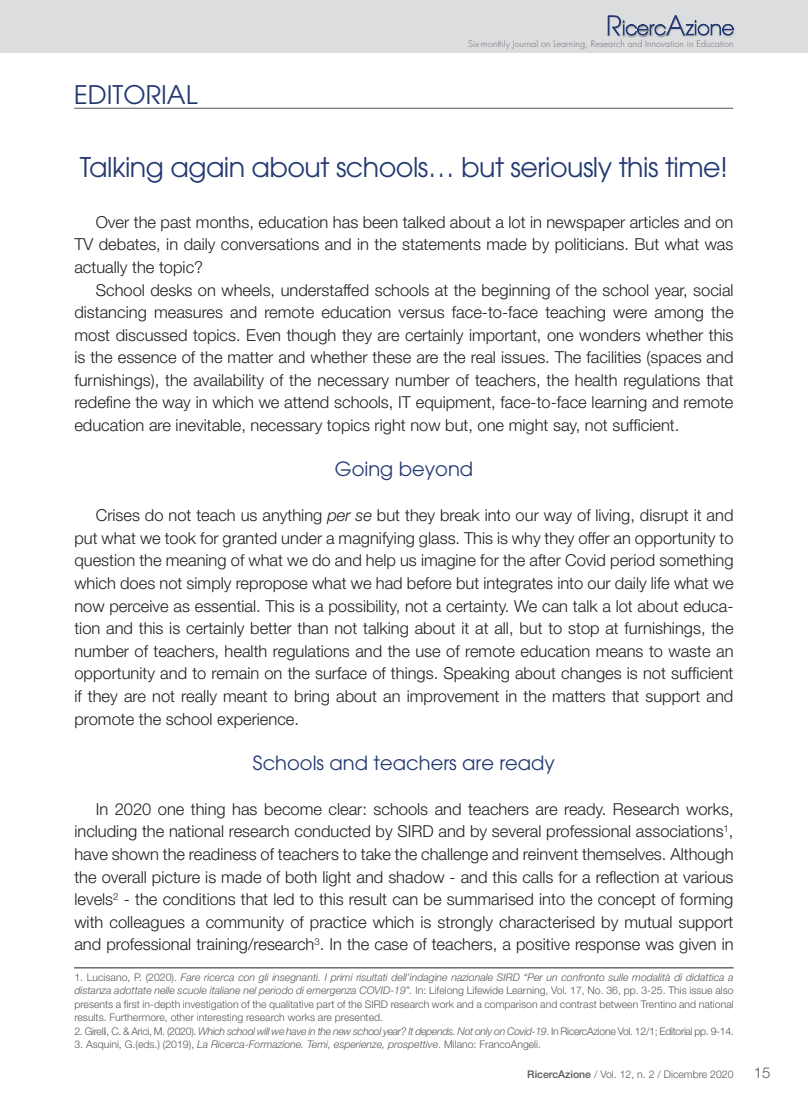
<style>
.page{position:relative;width:808px;height:1106px;background:#fff}
.page>*{position:absolute;margin:0;border:0;box-sizing:border-box;transform-origin:0 0}
.t1{font:27px "Avant Garde LT";letter-spacing:-.02em;color:#233971}
.t2{font:25.5px "Avant Garde LT";color:#233971}
.t3{font:19.5px "Avant Garde LT";color:#233971}
.t4{font:300 16.5px/22.5px "Helvetica Neue LT";color:#231f20;text-align:justify}
.t5{font:300 15px "Helvetica Neue CE";color:#57585a}
.t6{font:300 10.5px/13.5px "Helvetica Neue LT";letter-spacing:-.02em;color:#57585a;text-align:justify}
.t7{font:italic 300 10.5px "Helvetica Neue LT";color:#57585a}
.t8{font:300 10.5px "Helvetica Neue CE";color:#57585a}
.t9{font:300 9px "Futura";letter-spacing:.01em;color:#6c6d70}
.s1{font-style:italic}
.s2{font-style:normal}
.s3{font-weight:500}
</style>
<div class="page">
<div style="left:0;top:0;width:808px;height:53px;background:#dcdddf"></div>
<div style="left:606px;top:15px;width:18px;height:23px;background:#231f20;opacity:.3"></div>
<div style="left:621px;top:19px;width:47px;height:19px;background:#231f20;opacity:.5"></div>
<div style="left:664px;top:13px;width:20px;height:24px;background:#dcdddf"></div>
<div style="left:665px;top:14px;width:22px;height:24px;background:#dcdddf"></div>
<div style="left:684px;top:19px;width:52px;height:19px;background:#231f20;opacity:.3"></div>
<svg style="left:608px;top:15px;width:126px;height:21px"></svg>
<hr style="left:74px;top:967px;width:659px;height:1px;background:#231f20">
<hr style="left:74px;top:108px;width:659px;height:1px;background:#57585a">
<h2 class="t2" style="left:74px;top:80px;width:125px">EDITORIAL</h2>
<p class="t9" style="left:468px;top:38px;width:267px">Six-monthly Journal on Learning, Research and Innovation in Education</p>
<h1 class="t1" style="left:80px;top:151px;width:650px">Talking again about schools… but seriously this time!</h1>
<p class="t4" style="left:74px;top:210px;width:660px;text-indent:21px">Over the past months, education has been talked about a lot in newspaper articles and on TV debates, in daily conversations and in the statements made by politicians. But what was actually the topic?</p>
<p class="t4" style="left:74px;top:278px;width:661px;text-indent:21px">School desks on wheels, understaffed schools at the beginning of the school year, social distancing measures and remote education versus face-to-face teaching were among the most discussed topics. Even though they are certainly important, one wonders whether this is the essence of the matter and whether these are the real issues. The facilities (spaces and furnishings), the availability of the necessary number of teachers, the health regulations that redefine the way in which we attend schools, IT equipment, face-to-face learning and remote education are inevitable, necessary topics right now but, one might say, not sufficient.</p>
<p class="t3" style="left:335px;top:457px;width:140px">Going beyond</p>
<p class="t4" style="left:74px;top:504px;width:661px;text-indent:21px">Crises do not teach us anything <span class="s1">per se</span> but they break into our way of living, disrupt it and put what we took for granted under a magnifying glass. This is why they offer an opportunity to question the meaning of what we do and help us imagine for the after Covid period something which does not simply repropose what we had before but integrates into our daily life what we now perceive as essential. This is a possibility, not a certainty. We can talk a lot about educa&shy;tion and this is certainly better than not talking about it at all, but to stop at furnishings, the number of teachers, health regulations and the use of remote education means to waste an opportunity and to remain on the surface of things. Speaking about changes is not sufficient if they are not really meant to bring about an improvement in the matters that support and promote the school experience.</p>
<p class="t3" style="left:253px;top:751px;width:304px">Schools and teachers are ready</p>
<p class="t4" style="left:74px;top:797px;width:661px;text-indent:21px">In 2020 one thing has become clear: schools and teachers are ready. Research works, including the national research conducted by SIRD and by several professional associations<sup>1</sup>, have shown the readiness of teachers to take the challenge and reinvent themselves. Although the overall picture is made of both light and shadow - and this calls for a reflection at various levels<sup>2</sup> - the conditions that led to this result can be summarised into the concept of forming with colleagues a community of practice which is strongly characterised by mutual support and professional training/research<sup>3</sup>. In the case of teachers, a positive response was given in</p>
<p class="t6" style="left:74px;top:970px;width:661px">1. Lucisano, P. (2020). <span class="s1">Fare ricerca con gli insegnanti. I primi risultati dell’indagine nazionale SIRD “Per un confronto sulle modalità di didattica a distanza adottate nelle scuole italiane nel periodo di emergenza COVID-19”.</span> In: Lifelong Lifewide Learning, Vol. 17, No. 36, pp. 3-25. This issue also presents a first in-depth investigation of the qualitative part of the SIRD research work and a comparison and contrast between Trentino and national results. Furthermore, other interesting research works are presented.</p>
<p class="t6" style="left:74px;top:1024px;width:661px">2. Girelli, C. &amp; Arici, M. (2020). <span class="s1">Which school will we have in the new school year? It depends. Not only on Covid-19</span>. In RicercAzione Vol. 12/1; Editorial pp. 9-14.</p>
<p class="t7" style="left:74px;top:1038px;width:468px"><span class="s2">3. Asquini, G.(eds.) (2019),</span> La Ricerca-Formazione. Temi, esperienze, prospettive<span class="s2">. Milano: FrancoAngeli.</span></p>
<p class="t8" style="left:527px;top:1068px;width:208px"><span class="s3">RicercAzione</span> / Vol. 12, n. 2 / Dicembre 2020</p>
<p class="t5" style="left:754px;top:1063px;width:18px">15</p>
</div>
